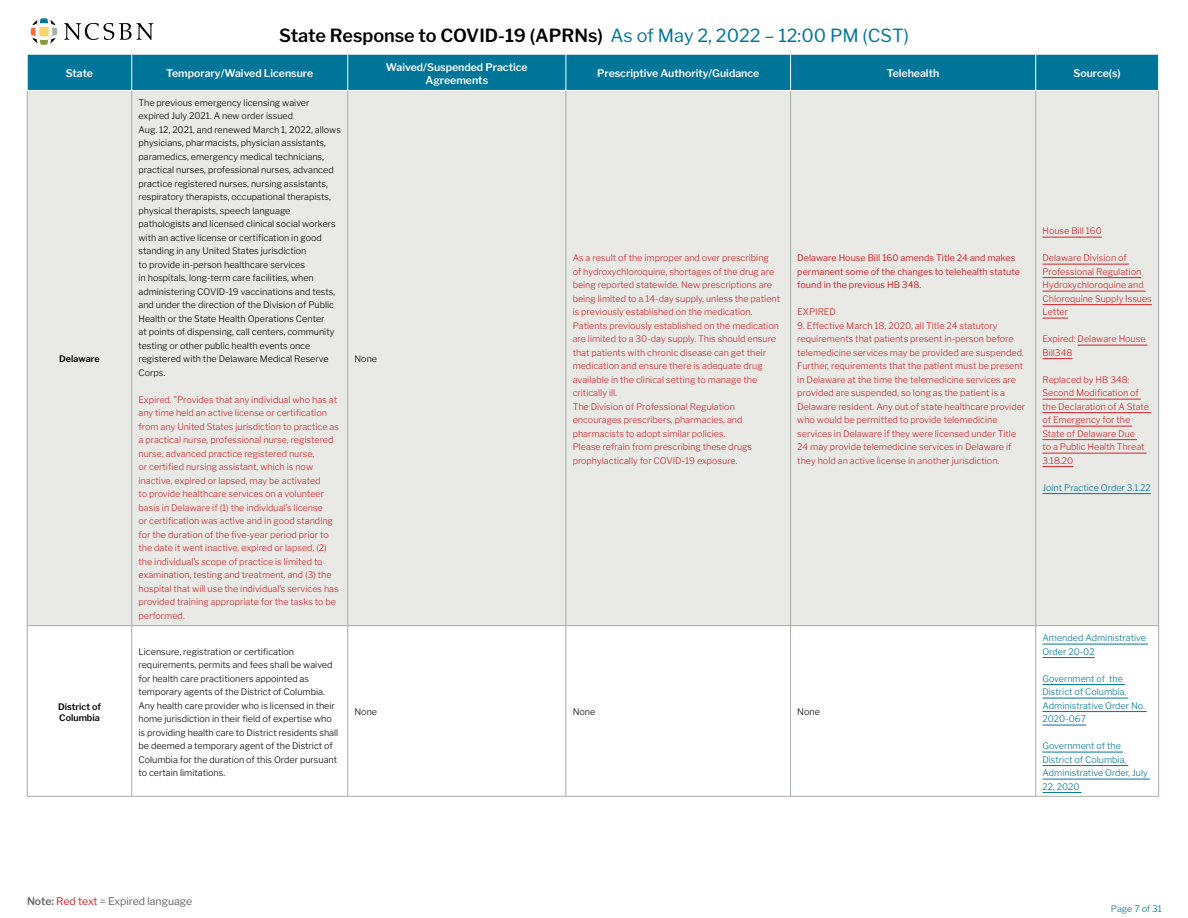
<style>
.page{position:relative;width:1188px;height:918px;background:#fff}
.page>*{position:absolute;margin:0;border:0;box-sizing:border-box;transform-origin:0 0}
.t1{font:600 18px "Libre Franklin";color:#000}
.t2{font:600 10.5px/12.6px "Libre Franklin";color:#fff;text-align:center}
.t3{font:10.5px "Libre Franklin";color:#636466}
.t4{font:300 9px/13.5px "Libre Franklin";color:#d2232a}
.t5{font:300 9px/13.5px "Libre Franklin";color:#000}
.t6{font:300 9px/13.5px "Libre Franklin";color:#00759a}
.t7{font:9px/13.5px "Libre Franklin";color:#d2232a}
.t8{font:600 9px/10.8px "Libre Franklin";color:#000}
.s1{font-weight:400;color:#00759a}
.s2{font-weight:600}
.s3{color:#d2232a}
</style>
<div class="page">
<svg style="left:31px;top:18px;width:26px;height:27px"></svg>
<svg style="left:64px;top:23px;width:90px;height:17px"></svg>
<div style="left:28px;top:55px;width:1130px;height:35px;background:#00759a"></div>
<div style="left:28px;top:91px;width:1130px;height:534px;background:#e9eae6"></div>
<svg style="left:28px;top:626px;width:1130px;height:170px"></svg>
<hr style="left:27px;top:91px;width:1px;height:534px;background:#a6afa2">
<hr style="left:132px;top:91px;width:1px;height:534px;background:#a6afa2">
<hr style="left:348px;top:91px;width:1px;height:534px;background:#a6afa2">
<hr style="left:566px;top:91px;width:1px;height:534px;background:#a6afa2">
<hr style="left:790px;top:91px;width:1px;height:534px;background:#a6afa2">
<hr style="left:1035px;top:91px;width:1px;height:534px;background:#a6afa2">
<hr style="left:1158px;top:91px;width:1px;height:534px;background:#a6afa2">
<hr style="left:27px;top:625px;width:105px;height:1px;background:#a6afa2">
<hr style="left:27px;top:626px;width:1px;height:170px;background:#a6afa2">
<hr style="left:132px;top:625px;width:216px;height:1px;background:#a6afa2">
<hr style="left:132px;top:626px;width:1px;height:170px;background:#a6afa2">
<hr style="left:348px;top:625px;width:218px;height:1px;background:#a6afa2">
<hr style="left:348px;top:626px;width:1px;height:170px;background:#a6afa2">
<hr style="left:566px;top:625px;width:225px;height:1px;background:#a6afa2">
<hr style="left:566px;top:626px;width:1px;height:170px;background:#a6afa2">
<hr style="left:791px;top:625px;width:245px;height:1px;background:#a6afa2">
<hr style="left:790px;top:626px;width:1px;height:170px;background:#a6afa2">
<hr style="left:1036px;top:625px;width:123px;height:1px;background:#a6afa2">
<hr style="left:1035px;top:626px;width:1px;height:170px;background:#a6afa2">
<hr style="left:1158px;top:626px;width:1px;height:170px;background:#a6afa2">
<hr style="left:27px;top:796px;width:105px;height:1px;background:#a6afa2">
<hr style="left:132px;top:796px;width:216px;height:1px;background:#a6afa2">
<hr style="left:348px;top:796px;width:218px;height:1px;background:#a6afa2">
<hr style="left:566px;top:796px;width:225px;height:1px;background:#a6afa2">
<hr style="left:791px;top:796px;width:245px;height:1px;background:#a6afa2">
<hr style="left:1036px;top:796px;width:123px;height:1px;background:#a6afa2">
<hr style="left:132px;top:54px;width:1px;height:36px;background:#fff">
<hr style="left:348px;top:54px;width:1px;height:36px;background:#fff">
<hr style="left:566px;top:54px;width:1px;height:36px;background:#fff">
<hr style="left:790px;top:54px;width:1px;height:36px;background:#fff">
<hr style="left:1035px;top:54px;width:1px;height:36px;background:#fff">
<hr style="left:1042px;top:237px;width:60px;height:1px;background:#d2232a">
<hr style="left:1042px;top:264px;width:87px;height:1px;background:#d2232a">
<hr style="left:1042px;top:277px;width:99px;height:1px;background:#d2232a">
<hr style="left:1042px;top:291px;width:104px;height:1px;background:#d2232a">
<hr style="left:1042px;top:304px;width:110px;height:1px;background:#d2232a">
<svg style="left:1042px;top:318px;width:26px;height:1px"></svg>
<hr style="left:1078px;top:345px;width:70px;height:1px;background:#d2232a">
<hr style="left:1042px;top:358px;width:30px;height:1px;background:#d2232a">
<hr style="left:1042px;top:399px;width:99px;height:1px;background:#d2232a">
<hr style="left:1042px;top:412px;width:109px;height:1px;background:#d2232a">
<hr style="left:1042px;top:426px;width:90px;height:1px;background:#d2232a">
<hr style="left:1042px;top:439px;width:95px;height:1px;background:#d2232a">
<hr style="left:1042px;top:453px;width:105px;height:1px;background:#d2232a">
<hr style="left:1042px;top:466px;width:31px;height:1px;background:#d2232a">
<hr style="left:1042px;top:493px;width:109px;height:1px;background:#00759a">
<hr style="left:1042px;top:644px;width:106px;height:1px;background:#00759a">
<hr style="left:1042px;top:657px;width:53px;height:1px;background:#00759a">
<hr style="left:1042px;top:684px;width:83px;height:1px;background:#00759a">
<hr style="left:1042px;top:698px;width:86px;height:1px;background:#00759a">
<hr style="left:1042px;top:711px;width:105px;height:1px;background:#00759a">
<hr style="left:1042px;top:725px;width:44px;height:1px;background:#00759a">
<hr style="left:1042px;top:752px;width:81px;height:1px;background:#00759a">
<hr style="left:1042px;top:765px;width:86px;height:1px;background:#00759a">
<hr style="left:1042px;top:779px;width:108px;height:1px;background:#00759a">
<hr style="left:1042px;top:792px;width:40px;height:1px;background:#00759a">
<h1 class="t1" style="left:279px;top:24px;width:631px">State Response to COVID-19 (APRNs) <span class="s1">As of May 2, 2022 – 12:00 PM (CST)</span></h1>
<p class="t2" style="left:66px;top:67px;width:29px">State</p>
<p class="t2" style="left:166px;top:67px;width:148px">Temporary/Waived Licensure</p>
<p class="t2" style="left:386px;top:61px;width:143px">Waived/Suspended Practice<br>Agreements</p>
<p class="t2" style="left:597px;top:67px;width:164px">Prescriptive Authority/Guidance</p>
<p class="t2" style="left:887px;top:67px;width:54px">Telehealth</p>
<p class="t2" style="left:1073px;top:67px;width:49px">Source(s)</p>
<p class="t8" style="left:59px;top:354px;width:42px">Delaware</p>
<p class="t8" style="left:58px;top:701px;width:44px">District of<br>Columbia</p>
<p class="t5" style="left:139px;top:96px;width:204px">The previous emergency licensing waiver expired July 2021. A new order issued<br>Aug. 12, 2021, and renewed March 1, 2022, allows physicians, pharmacists, physician assistants, paramedics, emergency medical technicians, practical nurses, professional nurses, advanced practice registered nurses, nursing assistants, respiratory therapists, occupational therapists, physical therapists, speech language pathologists and licensed clinical social workers with an active license or certification in good standing in any United States jurisdiction<br>to provide in-person healthcare services<br>in hospitals, long-term care facilities, when administering COVID-19 vaccinations and tests, and under the direction of the Division of Public Health or the State Health Operations Center<br>at points of dispensing, call centers, community testing or other public health events once registered with the Delaware Medical Reserve Corps.</p>
<p class="t4" style="left:139px;top:393px;width:202px">Expired. ”Provides that any individual who has at any time held an active license or certification from any United States jurisdiction to practice as a practical nurse, professional nurse, registered nurse, advanced practice registered nurse,<br>or certified nursing assistant, which is now inactive, expired or lapsed, may be activated<br>to provide healthcare services on a volunteer basis in Delaware if (1) the individual’s license<br>or certification was active and in good standing for the duration of the five-year period prior to the date it went inactive, expired or lapsed, (2) the individual’s scope of practice is limited to examination, testing and treatment, and (3) the hospital that will use the individual’s services has provided training appropriate for the tasks to be performed.</p>
<p class="t5" style="left:139px;top:645px;width:201px">Licensure, registration or certification requirements, permits and fees shall be waived for health care practitioners appointed as temporary agents of the District of Columbia.<br>Any health care provider who is licensed in their home jurisdiction in their field of expertise who is providing health care to District residents shall be deemed a temporary agent of the District of Columbia for the duration of this Order pursuant to certain limitations.</p>
<p class="t5" style="left:355px;top:352px;width:24px">None</p>
<p class="t4" style="left:573px;top:251px;width:209px">As a result of the improper and over prescribing<br>of hydroxychloroquine, shortages of the drug are being reported statewide. New prescriptions are being limited to a 14-day supply, unless the patient is previously established on the medication.<br>Patients previously established on the medication are limited to a 30-day supply. This should ensure that patients with chronic disease can get their medication and ensure there is adequate drug available in the clinical setting to manage the critically ill.<br>The Division of Professional Regulation encourages prescribers, pharmacies, and pharmacists to adopt similar policies.<br>Please refrain from prescribing these drugs prophylactically for COVID-19 exposure.</p>
<p class="t7" style="left:797px;top:251px;width:224px">Delaware House Bill 160 amends Title 24 and makes permanent some of the changes to telehealth statute found in the previous HB 348.</p>
<p class="t4" style="left:797px;top:305px;width:40px">EXPIRED</p>
<p class="t4" style="left:797px;top:319px;width:230px">9. Effective March 18, 2020, all Title 24 statutory requirements that patients present in-person before telemedicine services may be provided are suspended.<br>Further, requirements that the patient must be present in Delaware at the time the telemedicine services are provided are suspended, so long as the patient is a Delaware resident. Any out of state healthcare provider who would be permitted to provide telemedicine services in Delaware if they were licensed under Title 24 may provide telemedicine services in Delaware if they hold an active license in another jurisdiction.</p>
<p class="t5" style="left:355px;top:705px;width:24px">None</p>
<p class="t5" style="left:573px;top:705px;width:24px">None</p>
<p class="t5" style="left:797px;top:705px;width:24px">None</p>
<p class="t4" style="left:1042px;top:224px;width:61px">House Bill 160</p>
<p class="t4" style="left:1042px;top:251px;width:111px">Delaware Division of<br>Professional Regulation<br>Hydroxychloroquine and<br>Chloroquine Supply Issues<br>Letter</p>
<p class="t4" style="left:1042px;top:332px;width:105px">Expired: Delaware House<br>Bill348</p>
<p class="t4" style="left:1042px;top:373px;width:108px">Replaced by HB 348:<br>Second Modification of the Declaration of A State of Emergency for the<br>State of Delaware Due<br>to a Public Health Threat<br>3.18.20</p>
<p class="t6" style="left:1042px;top:481px;width:110px">Joint Practice Order 3.1.22</p>
<p class="t6" style="left:1042px;top:631px;width:105px">Amended Administrative<br>Order 20-02</p>
<p class="t6" style="left:1042px;top:672px;width:104px">Government of the<br>District of Columbia,<br>Administrative Order No.<br>2020-067</p>
<p class="t6" style="left:1042px;top:739px;width:107px">Government of the<br>District of Columbia,<br>Administrative Order, July<br>22, 2020</p>
<p class="t3" style="left:27px;top:895px;width:167px"><span class="s2">Note:</span> <span class="s3">Red text</span> = Expired language</p>
<p class="t6" style="left:1111px;top:901px;width:53px">Page 7 of 31</p>
</div>
